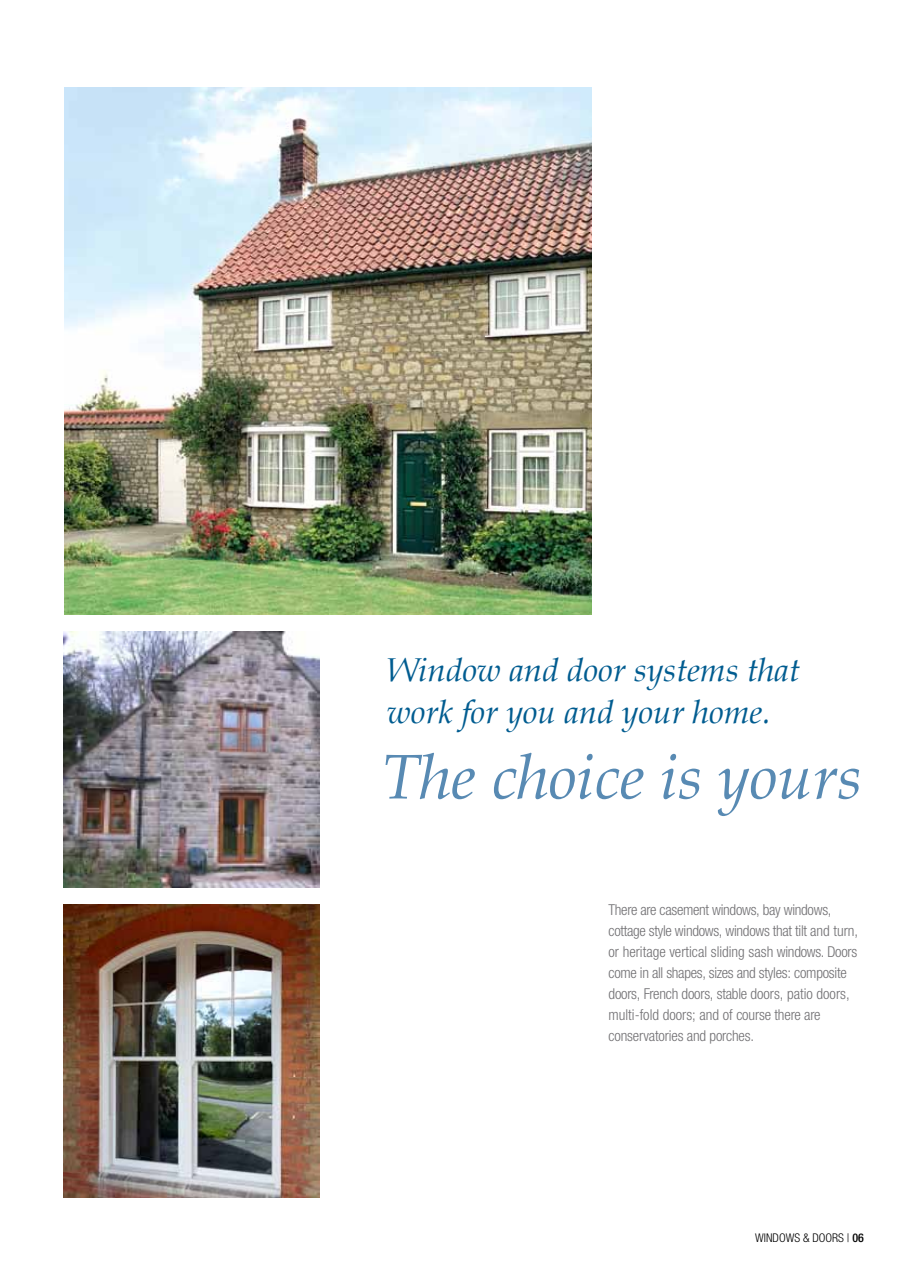
<style>
.page{position:relative;width:915px;height:1285px;background:#fff}
.page>*{position:absolute;margin:0;border:0;box-sizing:border-box;transform-origin:0 0}
.t1{font:italic 63px "Book Antiqua";color:#588ab3}
.t2{font:italic 33px/42px "Book Antiqua";color:#005c90}
.t3{font:300 condensed 15px/21px "Helvetica Neue LTW1 G";letter-spacing:-.015em;color:#717073}
.t4{font:300 condensed 12px "Helvetica Neue LTW1 G";color:#000}
.s1{font-weight:500}
</style>
<div class="page">
<img style="left:64px;top:87px;width:527px;height:527px">
<img style="left:64px;top:631px;width:255px;height:256px">
<img style="left:64px;top:904px;width:255px;height:293px">
<h2 class="t2" style="left:387px;top:648px;width:414px">Window and door systems that work for you and your home.</h2>
<h1 class="t1" style="left:381px;top:732px;width:482px">The choice is yours</h1>
<p class="t3" style="left:608px;top:899px;width:251px">There are casement windows, bay windows, cottage style windows, windows that tilt and turn, or heritage vertical sliding sash windows. Doors come in all shapes, sizes and styles: composite doors, French doors, stable doors, patio doors, multi-fold doors; and of course there are conservatories and porches.</p>
<p class="t4" style="left:755px;top:1230px;width:110px">WINDOWS &amp; DOORS | <span class="s1">06</span></p>
</div>
